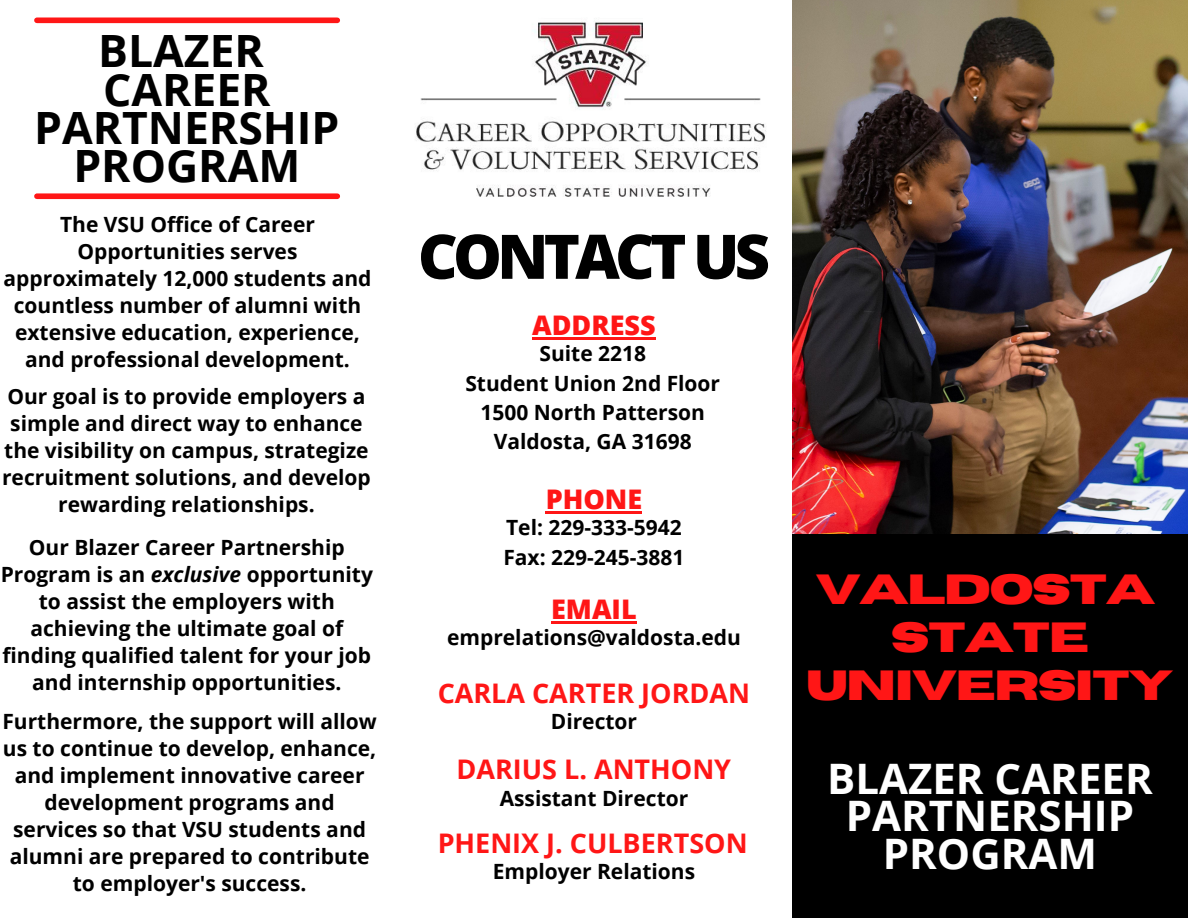
<style>
.page{position:relative;width:1188px;height:918px;background:#fff}
.page>*{position:absolute;margin:0;border:0;box-sizing:border-box;transform-origin:0 0}
.t1{font:800 61.5px "Open Sans";letter-spacing:-.075em;color:#000}
.t2{font:700 44.55px "Open Sans";color:#000}
.t3{font:700 42px/37.2px "Open Sans";color:#fff;text-align:center}
.t4{font:700 42px/48.3px "Horizon";letter-spacing:-.04em;color:#ff1616;text-align:center}
.t5{font:700 27px "Open Sans";color:#ff1616}
.t6{font:800 27px "Open Sans";color:#ff1616}
.t7{font:700 21px/27px "Open Sans";color:#000;text-align:center}
.s1{font-style:italic}
</style>
<div class="page">
<div style="left:37px;top:18px;width:300px;height:5px;background:#ff1616"></div>
<img style="left:792px;top:0;width:396px;height:535px">
<div style="left:792px;top:535px;width:396px;height:383px;background:#000"></div>
<div style="left:37px;top:193px;width:300px;height:6px;background:#ff1616"></div>
<img style="left:415px;top:22px;width:351px;height:175px">
<hr style="left:532px;top:337px;width:124px;height:3px;background:#ff1616">
<hr style="left:546px;top:511px;width:96px;height:3px;background:#ff1616">
<hr style="left:551px;top:621px;width:86px;height:3px;background:#ff1616">
<p class="t2" style="left:98px;top:20px;width:167px">BLAZER</p>
<p class="t2" style="left:103px;top:58px;width:169px">CAREER</p>
<p class="t2" style="left:34px;top:96px;width:307px">PARTNERSHIP</p>
<p class="t2" style="left:73px;top:134px;width:228px">PROGRAM</p>
<p class="t7" style="left:4px;top:211px;width:369px">The VSU Office of Career<br>Opportunities serves approximately 12,000 students and countless number of alumni with extensive education, experience, and professional development.</p>
<p class="t7" style="left:2px;top:382px;width:370px">Our goal is to provide employers a simple and direct way to enhance the visibility on campus, strategize recruitment solutions, and develop rewarding relationships.</p>
<p class="t7" style="left:1px;top:533px;width:374px">Our Blazer Career Partnership<br>Program is an <span class="s1">exclusive</span> opportunity to assist the employers with achieving the ultimate goal of finding qualified talent for your job and internship opportunities.</p>
<p class="t7" style="left:2px;top:707px;width:376px">Furthermore, the support will allow us to continue to develop, enhance, and implement innovative career development programs and services so that VSU students and alumni are prepared to contribute to employer's success.</p>
<p class="t1" style="left:418px;top:213px;width:354px">CONTACT US</p>
<p class="t6" style="left:532px;top:306px;width:125px">ADDRESS</p>
<p class="t7" style="left:539px;top:340px;width:108px">Suite 2218</p>
<p class="t7" style="left:465px;top:369px;width:256px">Student Union 2nd Floor</p>
<p class="t7" style="left:481px;top:398px;width:226px">1500 North Patterson</p>
<p class="t7" style="left:494px;top:428px;width:199px">Valdosta, GA 31698</p>
<p class="t6" style="left:546px;top:480px;width:98px">PHONE</p>
<p class="t7" style="left:506px;top:514px;width:177px">Tel: 229-333-5942</p>
<p class="t7" style="left:503px;top:543px;width:183px">Fax: 229-245-3881</p>
<p class="t6" style="left:551px;top:590px;width:87px">EMAIL</p>
<p class="t7" style="left:447px;top:624px;width:295px">emprelations@valdosta.edu</p>
<p class="t5" style="left:438px;top:674px;width:314px">CARLA CARTER JORDAN</p>
<p class="t7" style="left:551px;top:707px;width:88px">Director</p>
<p class="t5" style="left:457px;top:751px;width:276px">DARIUS L. ANTHONY</p>
<p class="t7" style="left:500px;top:784px;width:190px">Assistant Director</p>
<p class="t5" style="left:438px;top:824px;width:311px">PHENIX J. CULBERTSON</p>
<p class="t7" style="left:493px;top:857px;width:204px">Employer Relations</p>
<p class="t4" style="left:816px;top:566px;width:341px">VALDOSTA</p>
<p class="t4" style="left:807px;top:615px;width:368px">STATE<br>UNIVERSITY</p>
<p class="t3" style="left:827px;top:759px;width:327px">BLAZER CAREER<br>PARTNERSHIP<br>PROGRAM</p>
</div>
